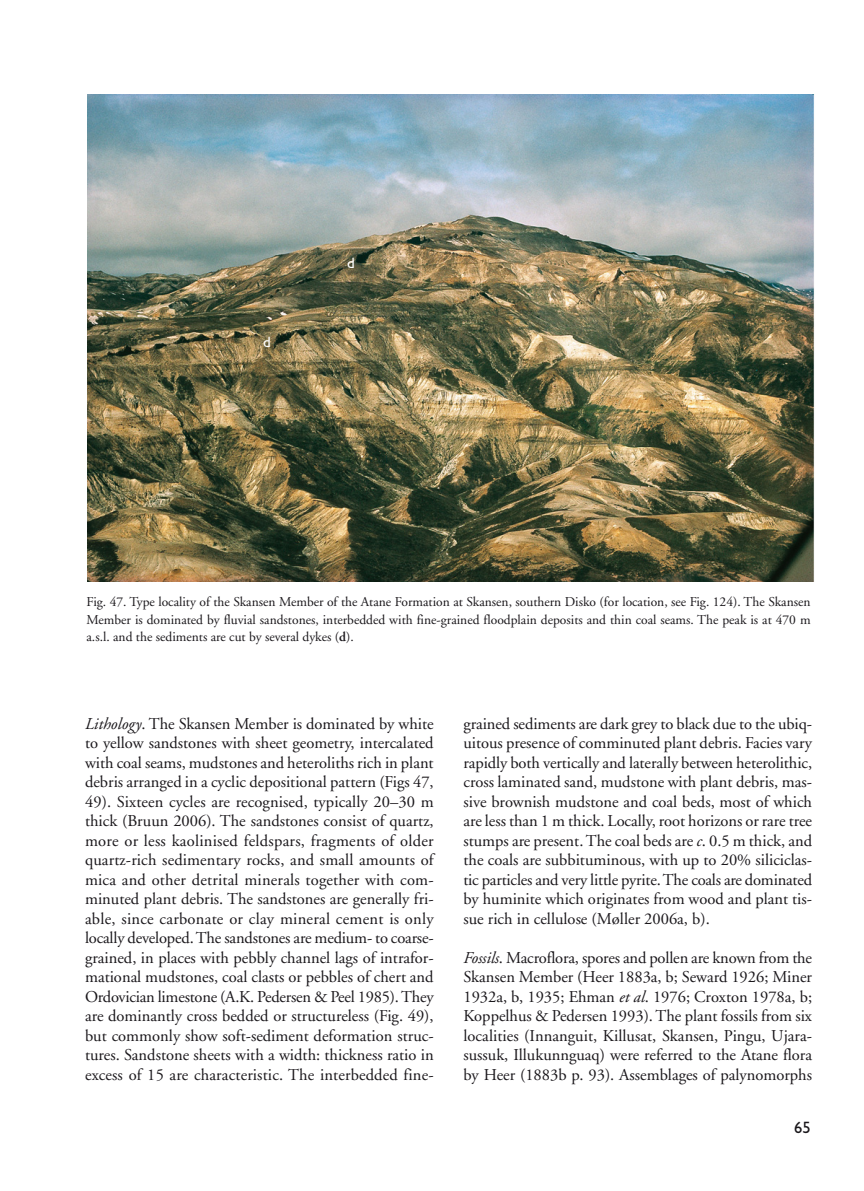
<style>
.page{position:relative;width:864px;height:1191px;background:#fff}
.page>*{position:absolute;margin:0;border:0;box-sizing:border-box;transform-origin:0 0}
.t1{font:16.5px/19.5px "Adobe Garamond";color:#1a171b;text-align:justify}
.t2{font:16.5px "Gill Alt One";color:#1a171b}
.t3{font:15px "Gill Alt One";color:#fff}
.t4{font:13.5px/17.2px "Adobe Garamond";color:#1a171b;text-align:justify}
.s1{font-weight:600}
.s2{font-style:italic}
</style>
<div class="page">
<img style="left:88px;top:94px;width:727px;height:487px">
<p class="t3" style="left:263px;top:336px;width:9px">d</p>
<p class="t3" style="left:347px;top:258px;width:9px">d</p>
<p class="t4" style="left:87px;top:594px;width:726px">Fig. 47. Type locality of the Skansen Member of the Atane Formation at Skansen, southern Disko (for location, see Fig. 124). The Skansen Member is dominated by fluvial sandstones, interbedded with fine-grained floodplain deposits and thin coal seams. The peak is at 470 m a.s.l. and the sediments are cut by several dykes (<span class="s1">d</span>).</p>
<p class="t1" style="left:85px;top:715px;width:350px"><span class="s2">Lithology</span>. The Skansen Member is dominated by white to yellow sandstones with sheet geometry, intercalated with coal seams, mudstones and heteroliths rich in plant debris arranged in a cyclic depositional pattern (Figs 47, 49). Sixteen cycles are recognised, typically 20–30 m thick (Bruun 2006). The sandstones consist of quartz, more or less kaolinised feldspars, fragments of older quartz-rich sedimentary rocks, and small amounts of mica and other detrital minerals together with com&shy;minuted plant debris. The sandstones are generally fri&shy;able, since carbonate or clay mineral cement is only locally developed. The sandstones are medium- to coarse&shy;grained, in places with pebbly channel lags of intrafor&shy;mational mudstones, coal clasts or pebbles of chert and Ordovician limestone (A.K. Pedersen &amp; Peel 1985). They are dominantly cross bedded or structureless (Fig. 49), but commonly show soft-sediment deformation struc&shy;tures. Sandstone sheets with a width: thickness ratio in excess of 15 are characteristic. The interbedded fine-</p>
<p class="t1" style="left:463px;top:715px;width:350px">grained sediments are dark grey to black due to the ubiq&shy;uitous presence of comminuted plant debris. Facies vary rapidly both vertically and laterally between heterolithic, cross laminated sand, mudstone with plant debris, mas&shy;sive brownish mudstone and coal beds, most of which are less than 1 m thick. Locally, root horizons or rare tree stumps are present. The coal beds are <span class="s2">c</span>. 0.5 m thick, and the coals are subbituminous, with up to 20% siliciclas&shy;tic particles and very little pyrite. The coals are dominated by huminite which originates from wood and plant tis&shy;sue rich in cellulose (Møller 2006a, b).</p>
<p class="t1" style="left:463px;top:949px;width:350px"><span class="s2">Fossils</span>. Macroflora, spores and pollen are known from the Skansen Member (Heer 1883a, b; Seward 1926; Miner 1932a, b, 1935; Ehman <span class="s2">et al</span>. 1976; Croxton 1978a, b; Koppelhus &amp; Pedersen 1993). The plant fossils from six localities (Innanguit, Killusat, Skansen, Pingu, Ujara - sussuk, Illukunnguaq) were referred to the Atane flora by Heer (1883b p. 93). Assemblages of palynomorphs</p>
<p class="t2" style="left:794px;top:1121px;width:18px">65</p>
</div>
